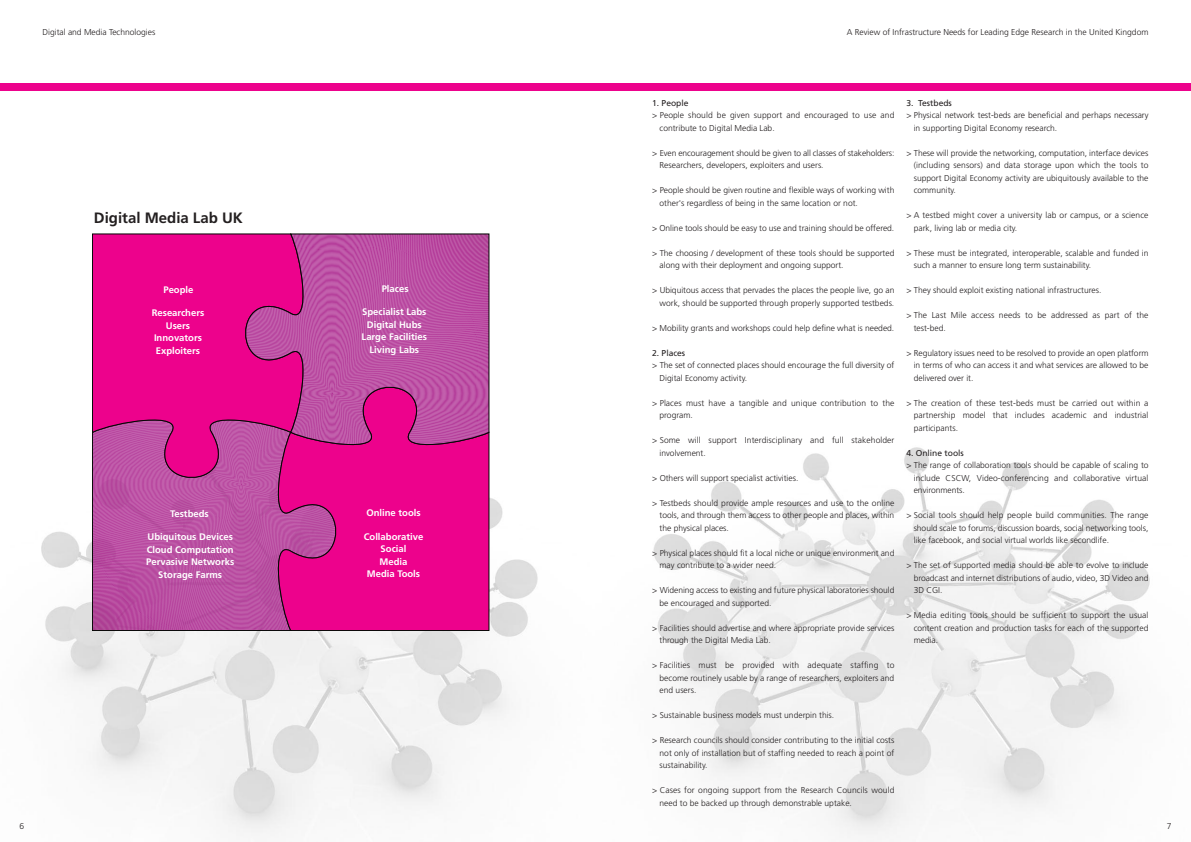
<style>
.page{position:relative;width:1191px;height:842px;background:#fff}
.page>*{position:absolute;margin:0;border:0;box-sizing:border-box;transform-origin:0 0}
.t1{font:700 15px "Frutiger";color:#231f20}
.t2{font:700 9.5px/12.5px "Frutiger";color:#fff;text-align:center}
.t3{font:300 8.5px/12.5px "Frutiger";color:#231f20}
.t4{font:8.5px "Frutiger";color:#231f20}
</style>
<div class="page">
<div style="left:595px;top:83px;width:595px;height:7px;background:#ed028c"></div>
<div style="left:0;top:83px;width:595px;height:7px;background:#ed028c"></div>
<img style="left:41px;top:382px;width:497px;height:451px">
<img style="left:653px;top:447px;width:497px;height:388px">
<svg style="left:92px;top:493px;width:176px;height:138px;background:#b64f9f"></svg>
<svg style="left:268px;top:454px;width:221px;height:177px;background:#e30a8c"></svg>
<svg style="left:92px;top:234px;width:221px;height:259px;background:#db158e"></svg>
<svg style="left:230px;top:234px;width:259px;height:220px;background:#c63a9a"></svg>
<p class="t3" style="left:43px;top:26px;width:114px">Digital and Media Technologies</p>
<p class="t3" style="left:846px;top:26px;width:303px">A Review of Infrastructure Needs for Leading Edge Research in the United Kingdom</p>
<h1 class="t1" style="left:94px;top:209px;width:150px">Digital Media Lab UK</h1>
<p class="t2" style="left:163px;top:283px;width:32px">People</p>
<p class="t2" style="left:152px;top:307px;width:54px">Researchers<br>Users<br>Innovators<br>Exploiters</p>
<p class="t2" style="left:170px;top:507px;width:40px">Testbeds</p>
<p class="t2" style="left:146px;top:531px;width:90px">Ubiquitous Devices<br>Cloud Computation<br>Pervasive Networks<br>Storage Farms</p>
<p class="t2" style="left:382px;top:282px;width:28px">Places</p>
<p class="t2" style="left:361px;top:305px;width:67px">Specialist Labs<br>Digital Hubs<br>Large Facilities<br>Living Labs</p>
<p class="t2" style="left:366px;top:506px;width:56px">Online tools</p>
<p class="t2" style="left:364px;top:530px;width:61px">Collaborative<br>Social<br>Media<br>Media Tools</p>
<p class="t4" style="left:652px;top:98px;width:38px">1. People</p>
<p class="t3" style="left:659px;top:109px;width:236px;text-indent:-7px">&gt; People should be given support and encouraged to use and contribute to Digital Media Lab.</p>
<p class="t3" style="left:659px;top:146px;width:236px;text-indent:-7px">&gt; Even encouragement should be given to all classes of stakeholders:<br>Researchers, developers, exploiters and users.</p>
<p class="t3" style="left:659px;top:184px;width:236px;text-indent:-7px">&gt; People should be given routine and flexible ways of working with other's regardless of being in the same location or not.</p>
<p class="t3" style="left:652px;top:221px;width:244px">&gt; Online tools should be easy to use and training should be offered.</p>
<p class="t3" style="left:659px;top:246px;width:236px;text-indent:-7px">&gt; The choosing / development of these tools should be supported along with their deployment and ongoing support.</p>
<p class="t3" style="left:652px;top:284px;width:244px;text-align:right">&gt; Ubiquitous access that pervades the places the people live, go an work, should be supported through properly supported testbeds.</p>
<p class="t3" style="left:652px;top:321px;width:244px">&gt; Mobility grants and workshops could help define what is needed.</p>
<p class="t4" style="left:652px;top:348px;width:35px">2. Places</p>
<p class="t3" style="left:659px;top:359px;width:236px;text-indent:-7px">&gt; The set of connected places should encourage the full diversity of<br>Digital Economy activity.</p>
<p class="t3" style="left:659px;top:396px;width:236px;text-indent:-7px">&gt; Places must have a tangible and unique contribution to the program.</p>
<p class="t3" style="left:659px;top:434px;width:236px;text-indent:-7px">&gt; Some will support Interdisciplinary and full stakeholder involvement.</p>
<p class="t3" style="left:652px;top:471px;width:148px">&gt; Others will support specialist activities.</p>
<p class="t3" style="left:659px;top:496px;width:236px;text-align:justify;text-indent:-7px">&gt; Testbeds should provide ample resources and use to the online tools, and through them access to other people and places, within the physical places.</p>
<p class="t3" style="left:659px;top:546px;width:236px;text-indent:-7px">&gt; Physical places should fit a local niche or unique environment and may contribute to a wider need.</p>
<p class="t3" style="left:659px;top:584px;width:236px;text-indent:-7px">&gt; Widening access to existing and future physical laboratories should be encouraged and supported.</p>
<p class="t3" style="left:659px;top:621px;width:236px;text-indent:-7px">&gt; Facilities should advertise and where appropriate provide services through the Digital Media Lab.</p>
<p class="t3" style="left:659px;top:659px;width:236px;text-align:justify;text-indent:-7px">&gt; Facilities must be provided with adequate staffing to become routinely usable by a range of researchers, exploiters and end users.</p>
<p class="t3" style="left:652px;top:709px;width:184px">&gt; Sustainable business models must underpin this.</p>
<p class="t3" style="left:659px;top:734px;width:236px;text-align:justify;text-indent:-7px">&gt; Research councils should consider contributing to the initial costs not only of installation but of staffing needed to reach a point of sustainability.</p>
<p class="t3" style="left:659px;top:784px;width:236px;text-indent:-7px">&gt; Cases for ongoing support from the Research Councils would need to be backed up through demonstrable uptake.</p>
<p class="t4" style="left:906px;top:98px;width:47px">3. Testbeds</p>
<p class="t3" style="left:913px;top:109px;width:236px;text-indent:-7px">&gt; Physical network test-beds are beneficial and perhaps necessary in supporting Digital Economy research.</p>
<p class="t3" style="left:913px;top:146px;width:236px;text-align:justify;text-indent:-7px">&gt; These will provide the networking, computation, interface devices (including sensors) and data storage upon which the tools to support Digital Economy activity are ubiquitously available to the community.</p>
<p class="t3" style="left:913px;top:209px;width:236px;text-indent:-7px">&gt; A testbed might cover a university lab or campus, or a science park, living lab or media city.</p>
<p class="t3" style="left:913px;top:246px;width:236px;text-indent:-7px">&gt; These must be integrated, interoperable, scalable and funded in such a manner to ensure long term sustainability.</p>
<p class="t3" style="left:906px;top:284px;width:197px">&gt; They should exploit existing national infrastructures.</p>
<p class="t3" style="left:913px;top:309px;width:236px;text-indent:-7px">&gt; The Last Mile access needs to be addressed as part of the test-bed.</p>
<p class="t3" style="left:913px;top:346px;width:236px;text-align:justify;text-indent:-7px">&gt; Regulatory issues need to be resolved to provide an open platform in terms of who can access it and what services are allowed to be delivered over it.</p>
<p class="t3" style="left:913px;top:396px;width:236px;text-align:justify;text-indent:-7px">&gt; The creation of these test-beds must be carried out within a partnership model that includes academic and industrial participants.</p>
<p class="t4" style="left:906px;top:448px;width:59px">4. Online tools</p>
<p class="t3" style="left:913px;top:459px;width:236px;text-align:justify;text-indent:-7px">&gt; The range of collaboration tools should be capable of scaling to include CSCW, Video-conferencing and collaborative virtual environments.</p>
<p class="t3" style="left:913px;top:509px;width:236px;text-align:justify;text-indent:-7px">&gt; Social tools should help people build communities. The range should scale to forums, discussion boards, social networking tools, like facebook, and social virtual worlds like secondlife.</p>
<p class="t3" style="left:913px;top:559px;width:236px;text-align:justify;text-indent:-7px">&gt; The set of supported media should be able to evolve to include broadcast and internet distributions of audio, video, 3D Video and 3D CGI.</p>
<p class="t3" style="left:913px;top:609px;width:236px;text-align:justify;text-indent:-7px">&gt; Media editing tools should be sufficient to support the usual content creation and production tasks for each of the supported media.</p>
<p class="t3" style="left:19px;top:820px;width:6px">6</p>
<p class="t3" style="left:1166px;top:820px;width:6px">7</p>
</div>
